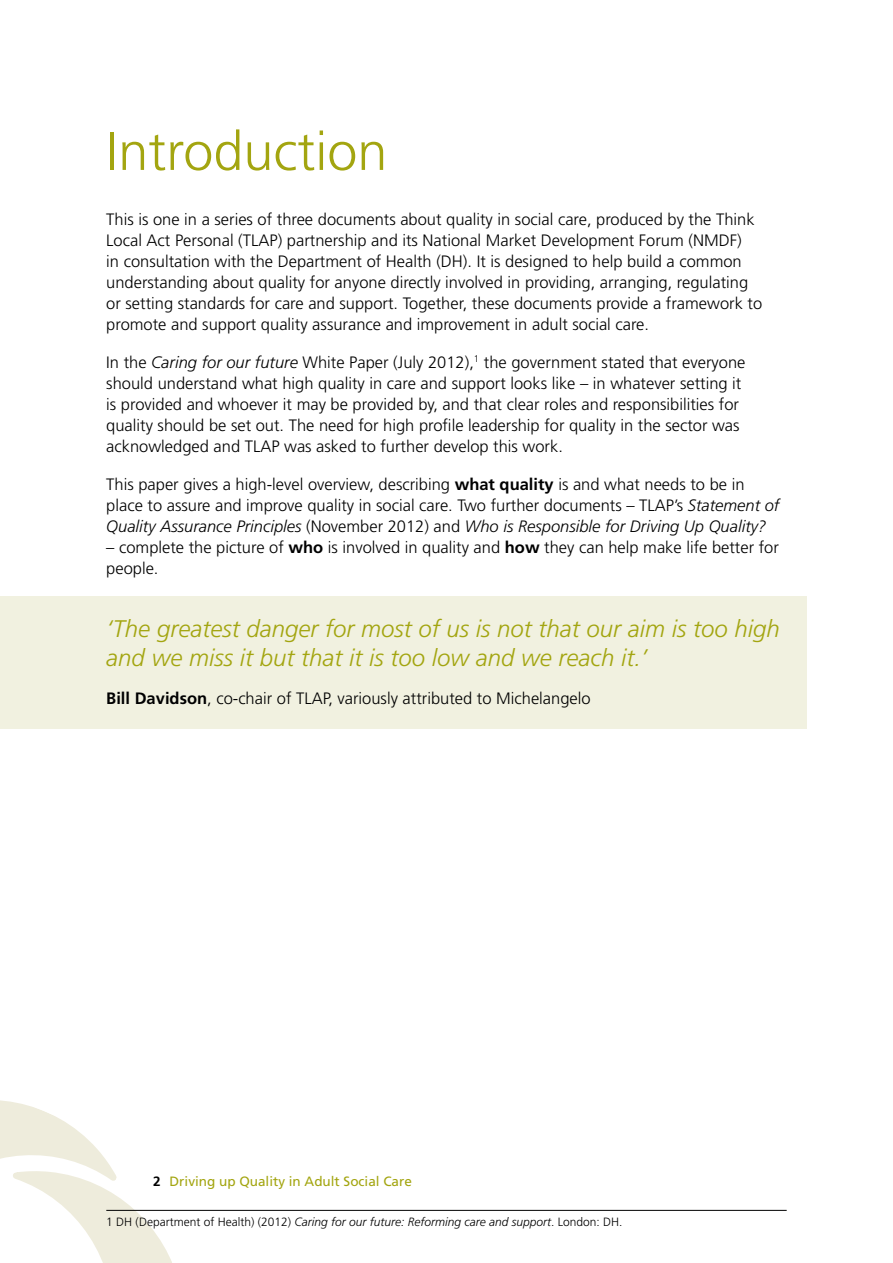
<style>
.page{position:relative;width:893px;height:1263px;background:#fff}
.page>*{position:absolute;margin:0;border:0;box-sizing:border-box;transform-origin:0 0}
.t1{font:300 54px "Frutiger";color:#a3a510}
.t2{font:italic 300 24px/28.8px "Frutiger";color:#a3a510}
.t3{font:300 16.5px/21px "Frutiger";color:#000}
.t4{font:13.5px "Frutiger";color:#a3a510}
.t5{font:italic 300 12px "Frutiger";color:#000}
.s1{font-style:italic}
.s2{font-weight:700}
.s3{font-weight:700;color:#000}
.s4{font-style:normal}
</style>
<div class="page">
<svg style="left:0;top:1100px;width:177px;height:163px"></svg>
<div style="left:0;top:596px;width:806px;height:132px;background:#f1f1e0"></div>
<hr style="left:106px;top:1210px;width:681px;height:1px;background:#000">
<h1 class="t1" style="left:106px;top:121px;width:283px">Introduction</h1>
<p class="t3" style="left:106px;top:209px;width:657px">This is one in a series of three documents about quality in social care, produced by the Think Local Act Personal (TLAP) partnership and its National Market Development Forum (NMDF)<br>in consultation with the Department of Health (DH). It is designed to help build a common understanding about quality for anyone directly involved in providing, arranging, regulating or setting standards for care and support. Together, these documents provide a framework to promote and support quality assurance and improvement in adult social care.</p>
<p class="t3" style="left:106px;top:352px;width:641px">In the <span class="s1">Caring for our future</span> White Paper (July 2012),<sup>1</sup> the government stated that everyone should understand what high quality in care and support looks like – in whatever setting it is provided and whoever it may be provided by, and that clear roles and responsibilities for quality should be set out. The need for high profile leadership for quality in the sector was acknowledged and TLAP was asked to further develop this work.</p>
<p class="t3" style="left:106px;top:474px;width:675px">This paper gives a high-level overview, describing <span class="s2">what quality</span> is and what needs to be in place to assure and improve quality in social care. Two further documents – TLAP’s <span class="s1">Statement of<br>Quality Assurance Principles</span> (November 2012) and <span class="s1">Who is Responsible for Driving Up Quality?</span></p>
<p class="t3" style="left:106px;top:537px;width:674px">– complete the picture of <span class="s2">who</span> is involved in quality and <span class="s2">how</span> they can help make life better for people.</p>
<h2 class="t2" style="left:106px;top:614px;width:675px">‘The greatest danger for most of us is not that our aim is too high and we miss it but that it is too low and we reach it.’</h2>
<p class="t3" style="left:106px;top:687px;width:486px"><span class="s2">Bill Davidson</span>, co-chair of TLAP, variously attributed to Michelangelo</p>
<p class="t4" style="left:153px;top:1174px;width:260px"><span class="s3">2</span> Driving up Quality in Adult Social Care</p>
<p class="t5" style="left:106px;top:1214px;width:518px"><span class="s4">1 DH (Department of Health) (2012)</span> Caring for our future: Reforming care and support<span class="s4">. London: DH.</span></p>
</div>
